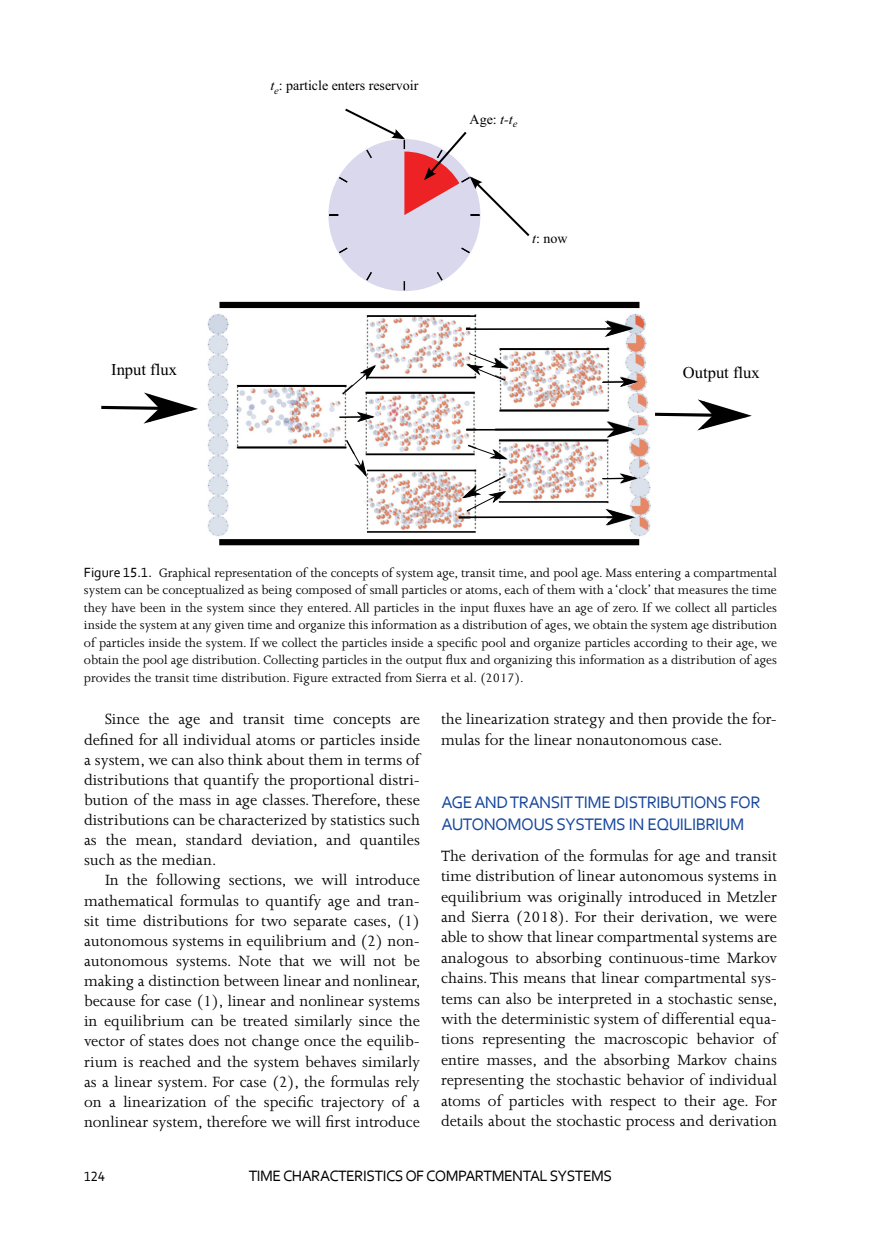
<style>
.page{position:relative;width:882px;height:1260px;background:#fff}
.page>*{position:absolute;margin:0;border:0;box-sizing:border-box;transform-origin:0 0}
.t1{font:17.5px/21.9px "Corbel";letter-spacing:-.035em;color:#17479e}
.t2{font:17.15px/20.1px "Joanna MT Std";color:#000;text-align:justify}
.t3{font:16.62px "Times New Roman";color:#010101}
.t4{font:15.75px "Corbel";letter-spacing:-.035em;color:#000}
.t5{font:14px/17.5px "Joanna MT Std";color:#000;text-align:justify}
.t6{font:14px "Times New Roman";color:#010101}
.t7{font:14px "Corbel";color:#000}
.s1{font-style:italic}
.s2{font-family:"Corbel"}
</style>
<div class="page">
<img style="left:208px;top:314px;width:442px;height:223px">
<div style="left:219px;top:539px;width:420px;height:6px;background:#010101"></div>
<div style="left:220px;top:302px;width:419px;height:6px;background:#010101"></div>
<svg style="left:655px;top:399px;width:97px;height:32px"></svg>
<hr style="left:238px;top:447px;width:108px;height:1px;background:#010101">
<hr style="left:238px;top:385px;width:108px;height:2px;background:#010101">
<hr style="left:366px;top:454px;width:108px;height:1px;background:#010101">
<hr style="left:366px;top:392px;width:109px;height:2px;background:#010101">
<hr style="left:367px;top:377px;width:109px;height:1px;background:#010101">
<hr style="left:367px;top:315px;width:109px;height:2px;background:#010101">
<hr style="left:367px;top:531px;width:109px;height:2px;background:#010101">
<hr style="left:367px;top:470px;width:109px;height:1px;background:#010101">
<hr style="left:499px;top:410px;width:109px;height:1px;background:#010101">
<hr style="left:500px;top:348px;width:108px;height:2px;background:#010101">
<hr style="left:499px;top:501px;width:109px;height:2px;background:#010101">
<hr style="left:499px;top:440px;width:109px;height:1px;background:#010101">
<svg style="left:101px;top:392px;width:97px;height:32px"></svg>
<hr style="left:340px;top:416px;width:33px;height:2px;background:#010101">
<svg style="left:355px;top:411px;width:21px;height:12px"></svg>
<hr style="left:466px;top:328px;width:164px;height:2px;background:#010101">
<svg style="left:602px;top:319px;width:34px;height:20px"></svg>
<hr style="left:466px;top:429px;width:166px;height:2px;background:#010101">
<svg style="left:604px;top:420px;width:34px;height:19px"></svg>
<hr style="left:459px;top:516px;width:172px;height:2px;background:#010101">
<svg style="left:603px;top:507px;width:34px;height:20px"></svg>
<svg style="left:467px;top:444px;width:42px;height:16px"></svg>
<svg style="left:460px;top:475px;width:47px;height:37px"></svg>
<hr style="left:602px;top:381px;width:33px;height:2px;background:#010101">
<svg style="left:618px;top:376px;width:21px;height:12px"></svg>
<hr style="left:602px;top:478px;width:33px;height:1px;background:#010101">
<svg style="left:618px;top:473px;width:21px;height:11px"></svg>
<svg style="left:341px;top:364px;width:36px;height:32px"></svg>
<svg style="left:345px;top:439px;width:23px;height:39px"></svg>
<svg style="left:328px;top:108px;width:202px;height:183px"></svg>
<svg style="left:465px;top:352px;width:45px;height:30px"></svg>
<p class="t6" style="left:270px;top:81px;width:150px"><span class="s1">t</span><sub>e</sub>: particle enters reservoir</p>
<p class="t6" style="left:470px;top:114px;width:49px">Age: <span class="s1">t-t</span><sub>e</sub></p>
<p class="t6" style="left:532px;top:234px;width:37px"><span class="s1">t</span>: now</p>
<p class="t3" style="left:111px;top:363px;width:67px">Input flux</p>
<p class="t3" style="left:683px;top:367px;width:78px">Output flux</p>
<p class="t5" style="left:84px;top:564px;width:695px"><span class="s2">Figure 15.1.</span> Graphical representation of the concepts of system age, transit time, and pool age. Mass entering a compartmental system can be conceptualized as being composed of small particles or atoms, each of them with a ‘clock’ that measures the time they have been in the system since they entered. All particles in the input fluxes have an age of zero. If we collect all particles inside the system at any given time and organize this information as a distribution of ages, we obtain the system age distribution of particles inside the system. If we collect the particles inside a specific pool and organize particles according to their age, we obtain the pool age distribution. Collecting particles in the output flux and organizing this information as a distribution of ages provides the transit time distribution. Figure extracted from Sierra et al. (2017).</p>
<p class="t2" style="left:84px;top:709px;width:338px;text-indent:21px">Since the age and transit time concepts are defined for all individual atoms or particles inside a system, we can also think about them in terms of distributions that quantify the proportional distri&shy;bution of the mass in age classes. Therefore, these distributions can be characterized by statistics such as the mean, standard deviation, and quantiles such as the median.</p>
<p class="t2" style="left:84px;top:870px;width:338px;text-indent:21px">In the following sections, we will introduce mathematical formulas to quantify age and tran&shy;sit time distributions for two separate cases, (1) autonomous systems in equilibrium and (2) non&shy;autonomous systems. Note that we will not be making a distinction between linear and nonlinear, because for case (1), linear and nonlinear systems in equilibrium can be treated similarly since the vector of states does not change once the equilib&shy;rium is reached and the system behaves similarly as a linear system. For case (2), the formulas rely on a linearization of the specific trajectory of a nonlinear system, therefore we will first introduce</p>
<p class="t2" style="left:441px;top:709px;width:338px">the linearization strategy and then provide the for&shy;mulas for the linear nonautonomous case.</p>
<p class="t1" style="left:441px;top:791px;width:321px">AGE AND TRANSIT TIME DISTRIBUTIONS FOR<br>AUTONOMOUS SYSTEMS IN EQUILIBRIUM</p>
<p class="t2" style="left:441px;top:846px;width:338px">The derivation of the formulas for age and transit time distribution of linear autonomous systems in equilibrium was originally introduced in Metzler and Sierra (2018). For their derivation, we were able to show that linear compartmental systems are analogous to absorbing continuous-time Markov chains. This means that linear compartmental sys&shy;tems can also be interpreted in a stochastic sense, with the deterministic system of differential equa&shy;tions representing the macroscopic behavior of entire masses, and the absorbing Markov chains representing the stochastic behavior of individual atoms of particles with respect to their age. For details about the stochastic process and derivation</p>
<p class="t7" style="left:84px;top:1168px;width:22px">124</p>
<p class="t4" style="left:249px;top:1166px;width:365px">TIME CHARACTERISTICS OF COMPARTMENTAL SYSTEMS</p>
</div>
